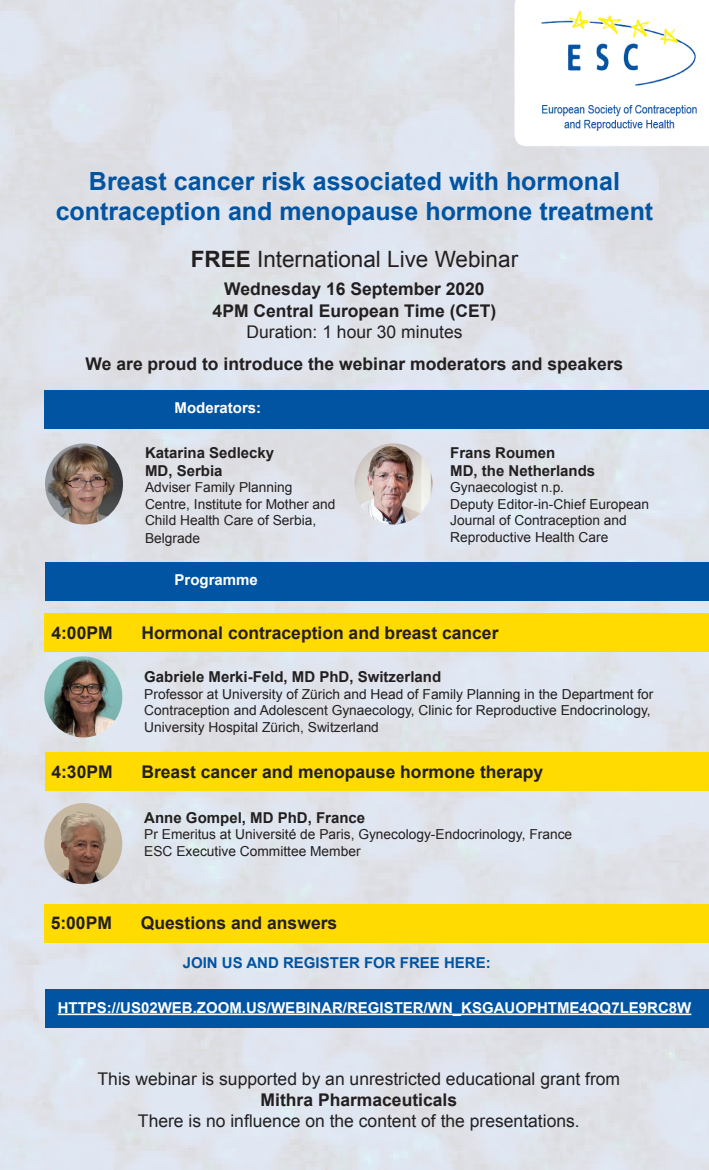
<style>
.page{position:relative;width:709px;height:1170px;background:#fff}
.page>*{position:absolute;margin:0;border:0;box-sizing:border-box;transform-origin:0 0}
.t1{font:700 25px/30px "Arial";color:#0154a2;text-align:center}
.t2{font:22.5px "Arial";color:#231f20}
.t3{font:700 17.5px/21px "Arial";color:#231f20;text-align:center}
.t4{font:17.5px "Arial";color:#231f20}
.t5{font:700 15px/18px "Arial";color:#231f20}
.t6{font:700 15px "Arial";color:#fff}
.t7{font:700 15px "Arial";color:#0154a2}
.t8{font:13.75px/16.5px "Arial";color:#231f20}
.s1{font-weight:700}
</style>
<div class="page">
<img style="left:0;top:0;width:709px;height:1169px">
<img style="left:507px;top:0;width:202px;height:149px">
<div style="left:44px;top:390px;width:665px;height:39px;background:#0154a2"></div>
<img style="left:45px;top:443px;width:78px;height:81px">
<img style="left:354px;top:443px;width:78px;height:81px">
<div style="left:45px;top:561px;width:664px;height:39px;background:#0154a2"></div>
<img style="left:44px;top:656px;width:78px;height:81px">
<div style="left:44px;top:613px;width:665px;height:39px;background:#ffdb01"></div>
<img style="left:44px;top:803px;width:78px;height:81px">
<div style="left:45px;top:752px;width:664px;height:39px;background:#ffdb01"></div>
<div style="left:44px;top:903px;width:665px;height:39px;background:#ffdb01"></div>
<div style="left:45px;top:989px;width:664px;height:39px;background:#0154a2"></div>
<hr style="left:58px;top:1013px;width:633px;height:2px;background:#fff">
<h1 class="t1" style="left:56px;top:167px;width:599px">Breast cancer risk associated with hormonal contraception and menopause hormone treatment</h1>
<h2 class="t2" style="left:191px;top:244px;width:329px"><span class="s1">FREE</span> International Live Webinar</h2>
<p class="t3" style="left:213px;top:279px;width:285px">Wednesday 16 September 2020<br>4PM Central European Time (CET)</p>
<p class="t4" style="left:246px;top:320px;width:217px">Duration: 1 hour 30 minutes</p>
<p class="t3" style="left:86px;top:354px;width:539px">We are proud to introduce the webinar moderators and speakers</p>
<p class="t6" style="left:175px;top:398px;width:88px">Moderators:</p>
<p class="t5" style="left:145px;top:444px;width:131px">Katarina Sedlecky<br>MD, Serbia</p>
<p class="t8" style="left:145px;top:479px;width:192px">Adviser Family Planning<br>Centre, Institute for Mother and<br>Child Health Care of Serbia,</p>
<p class="t8" style="left:145px;top:530px;width:57px">Belgrade</p>
<p class="t5" style="left:450px;top:444px;width:147px">Frans Roumen<br>MD, the Netherlands</p>
<p class="t8" style="left:450px;top:479px;width:200px">Gynaecologist n.p.<br>Deputy Editor-in-Chief European<br>Journal of Contraception and<br>Reproductive Health Care</p>
<p class="t6" style="left:175px;top:569px;width:85px">Programme</p>
<p class="t3" style="left:51px;top:623px;width:63px">4:00PM</p>
<p class="t3" style="left:141px;top:623px;width:358px">Hormonal contraception and breast cancer</p>
<p class="t5" style="left:144px;top:668px;width:298px">Gabriele Merki-Feld, MD PhD, Switzerland</p>
<p class="t8" style="left:144px;top:685px;width:510px">Professor at University of Zürich and Head of Family Planning in the Department for<br>Contraception and Adolescent Gynaecology, Clinic for Reproductive Endocrinology,<br>University Hospital Zürich, Switzerland</p>
<p class="t3" style="left:51px;top:762px;width:63px">4:30PM</p>
<p class="t3" style="left:141px;top:762px;width:403px">Breast cancer and menopause hormone therapy</p>
<p class="t5" style="left:144px;top:809px;width:222px">Anne Gompel, MD PhD, France</p>
<p class="t8" style="left:144px;top:826px;width:429px">Pr Emeritus at Université de Paris, Gynecology-Endocrinology, France<br>ESC Executive Committee Member</p>
<p class="t3" style="left:51px;top:913px;width:63px">5:00PM</p>
<p class="t3" style="left:141px;top:913px;width:198px">Questions and answers</p>
<p class="t7" style="left:183px;top:953px;width:309px">JOIN US AND REGISTER FOR FREE HERE:</p>
<p class="t6" style="left:58px;top:997px;width:635px">HTTPS://US02WEB.ZOOM.US/WEBINAR/REGISTER/WN_KSGAUOPHTME4QQ7LE9RC8W</p>
<p class="t4" style="left:98px;top:1067px;width:524px">This webinar is supported by an unrestricted educational grant from</p>
<p class="t3" style="left:261px;top:1090px;width:198px">Mithra Pharmaceuticals</p>
<p class="t4" style="left:138px;top:1109px;width:443px">There is no influence on the content of the presentations.</p>
</div>
